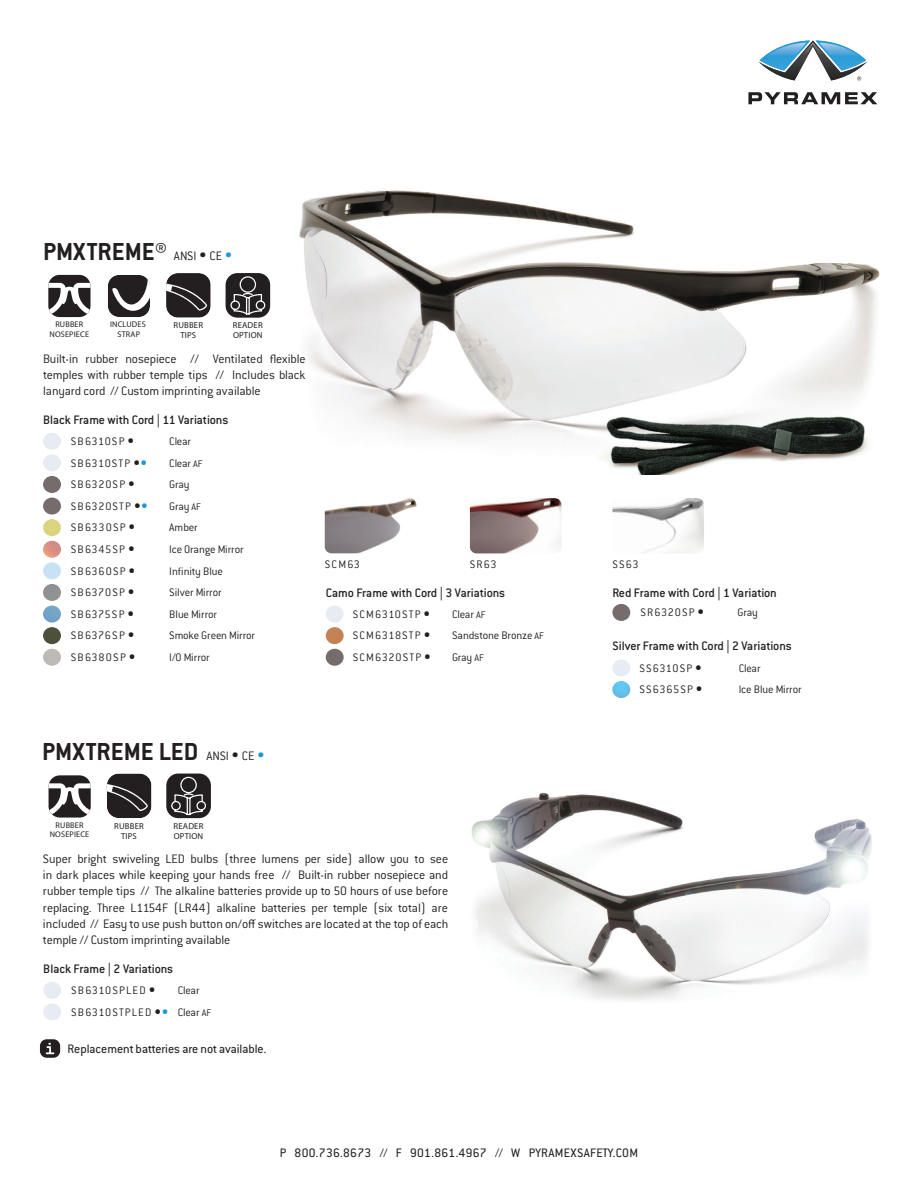
<style>
.page{position:relative;width:918px;height:1188px;background:#fff}
.page>*{position:absolute;margin:0;border:0;box-sizing:border-box;transform-origin:0 0}
.Model_Name{font:700 27px "Conduit ITC Std";color:#231f20}
.Description___no_rul{font:300 13.5px/16.2px "Conduit ITC Std";letter-spacing:-.01em;color:#231f20;text-align:justify}
.Description___no_rul-2{font:500 13.5px "Conduit ITC Std";letter-spacing:-.01em;color:#231f20}
.t1{font:13.5px "Conduit ITC Std";letter-spacing:.025em;color:#231f20}
.t2{font:13.5px "Conduit ITC Std";letter-spacing:.005em;color:#231f20}
.Part_No{font:300 12px "Conduit ITC Std";letter-spacing:.1em;color:#231f20}
.Part_No-2{font:300 12px "Conduit ITC Std";letter-spacing:.035em;color:#231f20}
.Part_No-3{font:300 12px "Conduit ITC Std";letter-spacing:-.015em;color:#231f20}
.Part_No-4{font:300 12px "Conduit ITC Std";letter-spacing:.095em;color:#231f20}
.Part_No-5{font:300 12px "Conduit ITC Std";letter-spacing:-.005em;color:#231f20}
.Part_No-6{font:300 12px "Conduit ITC Std";letter-spacing:.09em;color:#231f20}
.Part_No-7{font:300 12px "Conduit ITC Std";letter-spacing:-.01em;color:#231f20}
.Part_No-8{font:300 12px "Conduit ITC Std";color:#231f20}
.t3{font:8.7px/9.9px "Myriad Pro";letter-spacing:.02em;color:#231f20;text-align:center}
.t4{font:8.25px/9.4px "Myriad Pro";letter-spacing:.02em;color:#231f20;text-align:center}
.s1{font-weight:400;font-size:16.5px}
.s2{font-weight:400;font-size:16.5px;color:#1999d6}
.s3{font-weight:900;font-size:13.8px}
.s4{font-weight:900;font-size:13.8px;color:#1999d6}
.s5{font-size:10.5px}
</style>
<div class="page">
<img style="left:471px;top:792px;width:401px;height:209px">
<div style="left:49px;top:775px;width:42px;height:43px;background:#231f20;border-radius:11px"></div>
<svg style="left:49px;top:783px;width:42px;height:35px"></svg>
<svg style="left:107px;top:774px;width:44px;height:44px;background:#403c3d"></svg>
<div style="left:166px;top:774px;width:45px;height:44px;background:#231f20;border-radius:12px"></div>
<svg style="left:171px;top:776px;width:36px;height:40px"></svg>
<img style="left:43px;top:982px;width:18px;height:17px">
<img style="left:43px;top:1003px;width:18px;height:17px">
<div style="left:40px;top:1039px;width:20px;height:19px;background:#231f20;border-radius:7px"></div>
<svg style="left:46px;top:1043px;width:8px;height:11px"></svg>
<img style="left:299px;top:190px;width:581px;height:285px">
<img style="left:43px;top:433px;width:18px;height:17px">
<img style="left:43px;top:454px;width:18px;height:17px">
<img style="left:43px;top:476px;width:18px;height:17px">
<img style="left:43px;top:498px;width:18px;height:17px">
<img style="left:43px;top:519px;width:18px;height:17px">
<img style="left:43px;top:541px;width:18px;height:17px">
<img style="left:43px;top:562px;width:18px;height:17px">
<img style="left:43px;top:584px;width:18px;height:17px">
<img style="left:43px;top:606px;width:18px;height:17px">
<img style="left:43px;top:627px;width:18px;height:17px">
<img style="left:43px;top:649px;width:18px;height:17px">
<img style="left:326px;top:606px;width:18px;height:17px">
<img style="left:326px;top:627px;width:18px;height:17px">
<img style="left:326px;top:649px;width:18px;height:17px">
<img style="left:612px;top:659px;width:18px;height:17px">
<img style="left:612px;top:681px;width:18px;height:17px">
<img style="left:612px;top:604px;width:18px;height:17px">
<img style="left:325px;top:498px;width:91px;height:55px">
<img style="left:470px;top:498px;width:91px;height:55px">
<img style="left:612px;top:498px;width:92px;height:55px">
<img style="left:591px;top:365px;width:289px;height:109px">
<div style="left:48px;top:275px;width:43px;height:42px;background:#231f20;border-radius:11px"></div>
<svg style="left:48px;top:283px;width:43px;height:34px"></svg>
<svg style="left:108px;top:275px;width:42px;height:42px"></svg>
<svg style="left:166px;top:273px;width:45px;height:45px;background:#474344"></svg>
<div style="left:226px;top:273px;width:44px;height:45px;background:#231f20;border-radius:12px"></div>
<svg style="left:230px;top:276px;width:36px;height:39px"></svg>
<svg style="left:748px;top:92px;width:129px;height:12px"></svg>
<svg style="left:759px;top:40px;width:108px;height:40px"></svg>
<p class="Model_Name" style="left:43px;top:235px;width:126px">PMXTREME®</p>
<p class="Description___no_rul" style="left:174px;top:247px;width:60px">ANSI <span class="s1">•</span> CE <span class="s2">•</span></p>
<p class="t4" style="left:50px;top:320px;width:41px">RUBBER<br>NOSEPIECE</p>
<p class="t4" style="left:110px;top:320px;width:37px">INCLUDES<br>STRAP</p>
<p class="t3" style="left:174px;top:320px;width:31px">RUBBER<br>TIPS</p>
<p class="t3" style="left:233px;top:320px;width:31px;text-align:left">READER<br>OPTION</p>
<p class="Description___no_rul" style="left:43px;top:350px;width:264px">Built-in rubber nosepiece // Ventilated flexible temples with rubber temple tips // Includes black lanyard cord // Custom imprinting available</p>
<p class="Part_No" style="left:71px;top:434px;width:65px">SB6310SP <span class="s3">•</span></p>
<p class="Part_No-2" style="left:169px;top:434px;width:23px">Clear</p>
<p class="Part_No-4" style="left:71px;top:456px;width:78px">SB6310STP <span class="s3">•</span><span class="s4">•</span></p>
<p class="Part_No-2" style="left:169px;top:456px;width:35px">Clear <span class="s5">AF</span></p>
<p class="Part_No" style="left:71px;top:477px;width:65px">SB6320SP <span class="s3">•</span></p>
<p class="Part_No-2" style="left:169px;top:477px;width:22px">Gray</p>
<p class="Part_No-4" style="left:71px;top:499px;width:78px">SB6320STP <span class="s3">•</span><span class="s4">•</span></p>
<p class="Part_No-2" style="left:169px;top:499px;width:33px">Gray <span class="s5">AF</span></p>
<p class="Part_No" style="left:71px;top:520px;width:66px">SB6330SP <span class="s3">•</span></p>
<p class="Part_No-2" style="left:169px;top:520px;width:30px">Amber</p>
<p class="Part_No" style="left:71px;top:542px;width:65px">SB6345SP <span class="s3">•</span></p>
<p class="Part_No-3" style="left:169px;top:542px;width:76px">Ice Orange Mirror</p>
<p class="Part_No" style="left:71px;top:564px;width:66px">SB6360SP <span class="s3">•</span></p>
<p class="Part_No-8" style="left:169px;top:564px;width:55px">Infinity Blue</p>
<p class="Part_No" style="left:71px;top:585px;width:65px">SB6370SP <span class="s3">•</span></p>
<p class="Part_No-5" style="left:169px;top:585px;width:54px">Silver Mirror</p>
<p class="Part_No" style="left:71px;top:607px;width:64px">SB6375SP <span class="s3">•</span></p>
<p class="Part_No-5" style="left:169px;top:607px;width:49px">Blue Mirror</p>
<p class="Part_No" style="left:71px;top:628px;width:65px">SB6376SP <span class="s3">•</span></p>
<p class="Part_No-3" style="left:169px;top:628px;width:87px">Smoke Green Mirror</p>
<p class="Part_No" style="left:71px;top:650px;width:66px">SB6380SP <span class="s3">•</span></p>
<p class="Part_No-2" style="left:169px;top:650px;width:42px">I/O Mirror</p>
<p class="Description___no_rul-2" style="left:43px;top:411px;width:187px">Black Frame with Cord | 11 Variations</p>
<p class="Model_Name" style="left:42px;top:735px;width:158px">PMXTREME LED</p>
<p class="Description___no_rul" style="left:206px;top:747px;width:60px">ANSI <span class="s1">•</span> CE <span class="s2">•</span></p>
<p class="Part_No-2" style="left:325px;top:557px;width:37px">SCM63</p>
<p class="Part_No-2" style="left:470px;top:557px;width:28px">SR63</p>
<p class="Part_No-2" style="left:612px;top:557px;width:28px">SS63</p>
<p class="Description___no_rul-2" style="left:326px;top:584px;width:181px">Camo Frame with Cord | 3 Variations</p>
<p class="Part_No" style="left:353px;top:607px;width:79px">SCM6310STP <span class="s3">•</span></p>
<p class="Part_No-2" style="left:452px;top:607px;width:35px">Clear <span class="s5">AF</span></p>
<p class="Part_No" style="left:353px;top:628px;width:79px">SCM6318STP <span class="s3">•</span></p>
<p class="Part_No-3" style="left:452px;top:628px;width:93px">Sandstone Bronze <span class="s5">AF</span></p>
<p class="Part_No" style="left:353px;top:650px;width:79px">SCM6320STP <span class="s3">•</span></p>
<p class="Part_No-2" style="left:452px;top:650px;width:33px">Gray <span class="s5">AF</span></p>
<p class="Description___no_rul-2" style="left:612px;top:584px;width:166px">Red Frame with Cord | 1 Variation</p>
<p class="Part_No" style="left:640px;top:605px;width:65px">SR6320SP <span class="s3">•</span></p>
<p class="Part_No-2" style="left:738px;top:605px;width:22px">Gray</p>
<p class="Description___no_rul-2" style="left:612px;top:638px;width:181px">Silver Frame with Cord | 2 Variations</p>
<p class="Part_No" style="left:639px;top:661px;width:64px">SS6310SP <span class="s3">•</span></p>
<p class="Part_No-2" style="left:739px;top:661px;width:23px">Clear</p>
<p class="Part_No" style="left:639px;top:682px;width:64px">SS6365SP <span class="s3">•</span></p>
<p class="Part_No-7" style="left:739px;top:682px;width:64px">Ice Blue Mirror</p>
<p class="t4" style="left:50px;top:820px;width:41px">RUBBER<br>NOSEPIECE</p>
<p class="t3" style="left:114px;top:821px;width:31px">RUBBER<br>TIPS</p>
<p class="t3" style="left:174px;top:821px;width:31px;text-align:left">READER<br>OPTION</p>
<p class="Description___no_rul" style="left:43px;top:850px;width:407px">Super bright swiveling LED bulbs (three lumens per side) allow you to see in dark places while keeping your hands free // Built-in rubber nosepiece and rubber temple tips // The alkaline batteries provide up to 50 hours of use before replacing. Three L1154F (LR44) alkaline batteries per temple (six total) are included // Easy to use push button on/off switches are located at the top of each temple // Custom imprinting available</p>
<p class="Part_No-4" style="left:71px;top:983px;width:85px">SB6310SPLED <span class="s3">•</span></p>
<p class="Part_No-2" style="left:178px;top:983px;width:23px">Clear</p>
<p class="Part_No-6" style="left:71px;top:1005px;width:98px">SB6310STPLED <span class="s3">•</span><span class="s4">•</span></p>
<p class="Part_No-2" style="left:178px;top:1005px;width:35px">Clear <span class="s5">AF</span></p>
<p class="Description___no_rul-2" style="left:43px;top:960px;width:131px">Black Frame | 2 Variations</p>
<p class="t2" style="left:67px;top:1040px;width:200px">Replacement batteries are not available.</p>
<p class="t1" style="left:280px;top:1144px;width:360px">P 800.736.8673 // F 901.861.4967 // W PYRAMEXSAFETY.COM</p>
</div>
